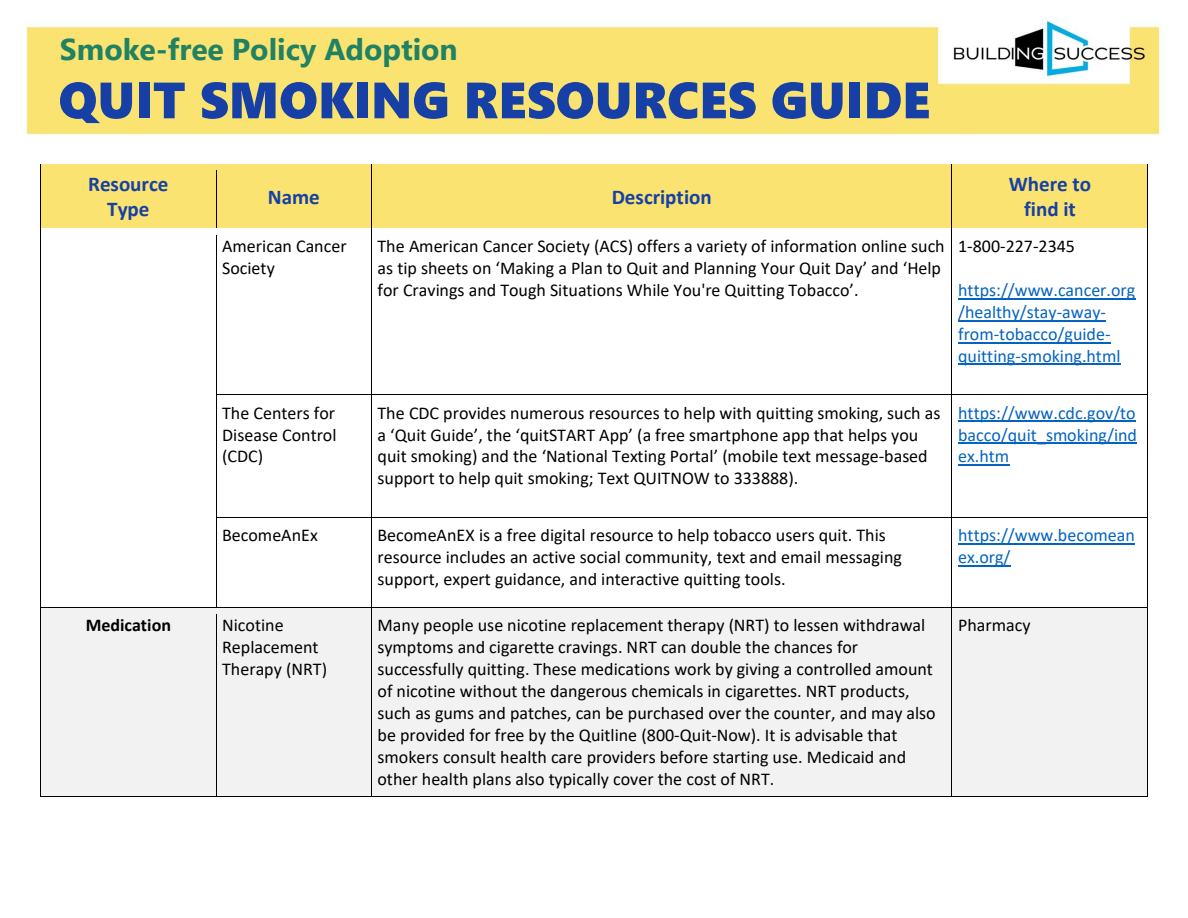
<style>
.page{position:relative;width:1188px;height:918px;background:#fff}
.page>*{position:absolute;margin:0;border:0;box-sizing:border-box;transform-origin:0 0}
.t1{font:51px "Segoe UI Black";color:#1640a5}
.t2{font:700 30px "Segoe UI";color:#208262}
.t3{font:700 21px "Calibri";color:#1640a5}
.t4{font:18px/21.9px "Calibri";color:#000}
.t5{font:18px/21.9px "Calibri";color:#0563c1}
.t6{font:700 18px "Calibri";color:#000}
</style>
<div class="page">
<img style="left:25px;top:20px;width:1136px;height:115px">
<div style="left:41px;top:165px;width:175px;height:63px;background:#fae370"></div>
<div style="left:217px;top:165px;width:154px;height:63px;background:#fae370"></div>
<div style="left:372px;top:165px;width:580px;height:63px;background:#fae370"></div>
<div style="left:952px;top:165px;width:195px;height:63px;background:#fae370"></div>
<hr style="left:41px;top:164px;width:175px;height:1px;background:#000">
<hr style="left:217px;top:164px;width:154px;height:1px;background:#000">
<hr style="left:372px;top:164px;width:580px;height:1px;background:#000">
<hr style="left:952px;top:164px;width:195px;height:1px;background:#000">
<hr style="left:40px;top:171px;width:1px;height:57px;background:#000">
<hr style="left:216px;top:171px;width:1px;height:57px;background:#000">
<hr style="left:371px;top:171px;width:1px;height:57px;background:#000">
<hr style="left:952px;top:171px;width:1px;height:57px;background:#000">
<hr style="left:1147px;top:171px;width:1px;height:57px;background:#000">
<hr style="left:958px;top:298px;width:177px;height:1px;background:#0563c1">
<hr style="left:958px;top:320px;width:148px;height:1px;background:#0563c1">
<hr style="left:958px;top:342px;width:153px;height:1px;background:#0563c1">
<hr style="left:958px;top:364px;width:163px;height:1px;background:#0563c1">
<hr style="left:41px;top:228px;width:175px;height:1px;background:#000">
<hr style="left:217px;top:228px;width:154px;height:1px;background:#000">
<hr style="left:372px;top:228px;width:580px;height:1px;background:#000">
<hr style="left:952px;top:228px;width:195px;height:1px;background:#000">
<hr style="left:40px;top:235px;width:1px;height:160px;background:#000">
<hr style="left:216px;top:235px;width:1px;height:160px;background:#000">
<hr style="left:371px;top:235px;width:1px;height:160px;background:#000">
<hr style="left:952px;top:235px;width:1px;height:160px;background:#000">
<hr style="left:1147px;top:235px;width:1px;height:160px;background:#000">
<hr style="left:958px;top:421px;width:178px;height:1px;background:#0563c1">
<hr style="left:958px;top:443px;width:179px;height:1px;background:#0563c1">
<hr style="left:958px;top:464px;width:51px;height:2px;background:#0563c1">
<hr style="left:217px;top:395px;width:154px;height:1px;background:#000">
<hr style="left:372px;top:395px;width:580px;height:1px;background:#000">
<hr style="left:952px;top:395px;width:195px;height:1px;background:#000">
<hr style="left:40px;top:401px;width:1px;height:116px;background:#000">
<hr style="left:216px;top:401px;width:1px;height:116px;background:#000">
<hr style="left:371px;top:401px;width:1px;height:116px;background:#000">
<hr style="left:952px;top:401px;width:1px;height:116px;background:#000">
<hr style="left:1147px;top:401px;width:1px;height:116px;background:#000">
<hr style="left:958px;top:543px;width:177px;height:1px;background:#0563c1">
<hr style="left:958px;top:565px;width:53px;height:1px;background:#0563c1">
<hr style="left:217px;top:517px;width:154px;height:1px;background:#000">
<hr style="left:372px;top:517px;width:580px;height:1px;background:#000">
<hr style="left:952px;top:517px;width:195px;height:1px;background:#000">
<hr style="left:40px;top:524px;width:1px;height:83px;background:#000">
<hr style="left:216px;top:524px;width:1px;height:83px;background:#000">
<hr style="left:371px;top:524px;width:1px;height:83px;background:#000">
<hr style="left:952px;top:524px;width:1px;height:83px;background:#000">
<hr style="left:1147px;top:524px;width:1px;height:83px;background:#000">
<div style="left:41px;top:608px;width:175px;height:188px;background:#f2f2f2"></div>
<div style="left:217px;top:608px;width:154px;height:188px;background:#f2f2f2"></div>
<div style="left:377px;top:614px;width:569px;height:22px;background:#f2f2f2"></div>
<div style="left:377px;top:636px;width:569px;height:22px;background:#f2f2f2"></div>
<div style="left:377px;top:658px;width:569px;height:22px;background:#f2f2f2"></div>
<div style="left:377px;top:680px;width:569px;height:22px;background:#f2f2f2"></div>
<div style="left:377px;top:702px;width:569px;height:22px;background:#f2f2f2"></div>
<div style="left:377px;top:724px;width:569px;height:22px;background:#f2f2f2"></div>
<div style="left:377px;top:746px;width:569px;height:22px;background:#f2f2f2"></div>
<div style="left:377px;top:768px;width:569px;height:22px;background:#f2f2f2"></div>
<div style="left:952px;top:608px;width:195px;height:188px;background:#f2f2f2"></div>
<hr style="left:41px;top:607px;width:175px;height:1px;background:#000">
<hr style="left:217px;top:607px;width:154px;height:1px;background:#000">
<hr style="left:372px;top:607px;width:580px;height:1px;background:#000">
<div style="left:372px;top:608px;width:580px;height:6px;background:#f2f2f2"></div>
<hr style="left:952px;top:607px;width:195px;height:1px;background:#000">
<hr style="left:40px;top:614px;width:1px;height:182px;background:#000">
<hr style="left:41px;top:796px;width:175px;height:1px;background:#000">
<hr style="left:216px;top:614px;width:1px;height:182px;background:#000">
<hr style="left:217px;top:796px;width:154px;height:1px;background:#000">
<div style="left:372px;top:790px;width:580px;height:6px;background:#f2f2f2"></div>
<hr style="left:371px;top:614px;width:1px;height:182px;background:#000">
<hr style="left:372px;top:796px;width:580px;height:1px;background:#000">
<hr style="left:952px;top:614px;width:1px;height:182px;background:#000">
<hr style="left:952px;top:796px;width:195px;height:1px;background:#000">
<hr style="left:1147px;top:614px;width:1px;height:182px;background:#000">
<h2 class="t2" style="left:60px;top:28px;width:399px">Smoke-free Policy Adoption</h2>
<h1 class="t1" style="left:58px;top:64px;width:873px">QUIT SMOKING RESOURCES GUIDE</h1>
<p class="t3" style="left:88px;top:175px;width:82px">Resource</p>
<p class="t3" style="left:107px;top:201px;width:44px">Type</p>
<p class="t3" style="left:268px;top:188px;width:53px">Name</p>
<p class="t3" style="left:612px;top:188px;width:101px">Description</p>
<p class="t3" style="left:1009px;top:175px;width:84px">Where to</p>
<p class="t3" style="left:1024px;top:201px;width:53px">find it</p>
<p class="t4" style="left:222px;top:236px;width:126px">American Cancer<br>Society</p>
<p class="t4" style="left:377px;top:236px;width:569px">The American Cancer Society (ACS) offers a variety of information online such as tip sheets on ‘Making a Plan to Quit and Planning Your Quit Day’ and ‘Help for Cravings and Tough Situations While You're Quitting Tobacco’.</p>
<p class="t4" style="left:958px;top:236px;width:118px">1-800-227-2345</p>
<p class="t5" style="left:958px;top:281px;width:179px">https://www.cancer.org /healthy/stay-away&shy;from-tobacco/guide&shy;quitting-smoking.html</p>
<p class="t4" style="left:222px;top:403px;width:116px;text-align:justify">The Centers for Disease Control (CDC)</p>
<p class="t4" style="left:377px;top:403px;width:564px">The CDC provides numerous resources to help with quitting smoking, such as a ‘Quit Guide’, the ‘quitSTART App’ (a free smartphone app that helps you quit smoking) and the ‘National Texting Portal’ (mobile text message-based support to help quit smoking; Text QUITNOW to 333888).</p>
<p class="t5" style="left:958px;top:403px;width:180px;text-align:justify">https://www.cdc.gov/to bacco/quit_smoking/ind ex.htm</p>
<p class="t4" style="left:222px;top:526px;width:97px">BecomeAnEx</p>
<p class="t4" style="left:377px;top:526px;width:526px">BecomeAnEX is a free digital resource to help tobacco users quit. This resource includes an active social community, text and email messaging support, expert guidance, and interactive quitting tools.</p>
<p class="t5" style="left:958px;top:526px;width:178px">https://www.becomean ex.org/</p>
<p class="t6" style="left:86px;top:618px;width:87px">Medication</p>
<p class="t4" style="left:222px;top:616px;width:106px">Nicotine<br>Replacement<br>Therapy (NRT)</p>
<p class="t4" style="left:377px;top:616px;width:560px">Many people use nicotine replacement therapy (NRT) to lessen withdrawal symptoms and cigarette cravings. NRT can double the chances for successfully quitting. These medications work by giving a controlled amount of nicotine without the dangerous chemicals in cigarettes. NRT products, such as gums and patches, can be purchased over the counter, and may also be provided for free by the Quitline (800-Quit-Now). It is advisable that smokers consult health care providers before starting use. Medicaid and other health plans also typically cover the cost of NRT.</p>
<p class="t4" style="left:958px;top:616px;width:74px">Pharmacy</p>
</div>
